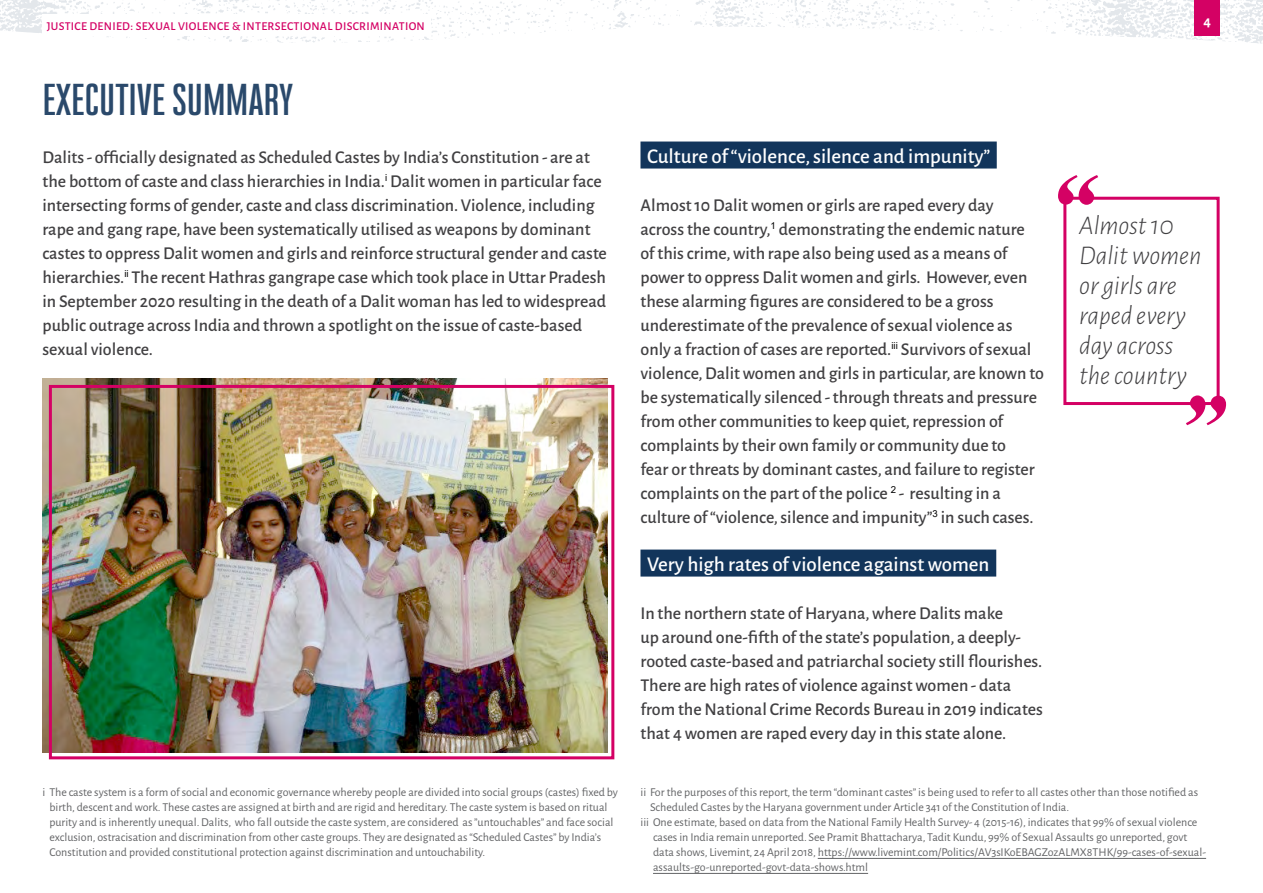
<style>
.page{position:relative;width:1263px;height:893px;background:#fff}
.page>*{position:absolute;margin:0;border:0;box-sizing:border-box;transform-origin:0 0}
.TOC_Header_01{font:700 39px "Bw Stretch";letter-spacing:.01em;color:#2a496b}
.t1{font:italic 300 27px/30px "Alegreya Sans";color:#414042}
.t2{font:500 21px "Alegreya Sans";color:#fff}
.t3{font:500 18px/24px "Alegreya Sans";color:#414042}
.t4{font:700 15px "Alegreya Sans";color:#fff}
.FOOTNOTE{font:12px/15px "Alegreya Sans";color:#636466}
.t5{font:500 12px "Alegreya Sans";letter-spacing:.025em;color:#d40164}
</style>
<div class="page">
<img style="left:0;top:0;width:1263px;height:44px">
<img style="left:43px;top:379px;width:565px;height:374px">
<hr style="left:818px;top:858px;width:388px;height:1px;background:#636466">
<hr style="left:653px;top:873px;width:215px;height:1px;background:#636466">
<div style="left:49px;top:385px;width:565px;height:374px;border:3px solid #d40164"></div>
<div style="left:1063px;top:197px;width:156px;height:208px;border:3px solid #d40164"></div>
<svg style="left:1058px;top:175px;width:40px;height:30px"></svg>
<svg style="left:1186px;top:395px;width:40px;height:30px"></svg>
<div style="left:640px;top:142px;width:357px;height:27px;background:#12355b"></div>
<div style="left:640px;top:550px;width:356px;height:27px;background:#12355b"></div>
<div style="left:1194px;top:0;width:26px;height:36px;background:#d40164"></div>
<div style="left:43px;top:14px;width:388px;height:22px;background:#fff"></div>
<p class="t5" style="left:47px;top:17px;width:380px">JUSTICE DENIED: SEXUAL VIOLENCE &amp; INTERSECTIONAL DISCRIMINATION</p>
<p class="t4" style="left:1203px;top:10px;width:9px">4</p>
<p class="TOC_Header_01" style="left:43px;top:74px;width:252px">EXECUTIVE SUMMARY</p>
<p class="t3" style="left:43px;top:144px;width:566px">Dalits - officially designated as Scheduled Castes by India’s Constitution - are at the bottom of caste and class hierarchies in India.<sup>i</sup> Dalit women in particular face intersecting forms of gender, caste and class discrimination. Violence, including rape and gang rape, have been systematically utilised as weapons by dominant castes to oppress Dalit women and girls and reinforce structural gender and caste hierarchies.<sup>ii</sup> The recent Hathras gangrape case which took place in Uttar Pradesh in September 2020 resulting in the death of a Dalit woman has led to widespread public outrage across India and thrown a spotlight on the issue of caste-based sexual violence.</p>
<p class="t2" style="left:647px;top:141px;width:345px">Culture of “violence, silence and impunity”</p>
<p class="t3" style="left:640px;top:192px;width:405px">Almost 10 Dalit women or girls are raped every day<br>across the country,<sup>1</sup> demonstrating the endemic nature<br>of this crime, with rape also being used as a means of power to oppress Dalit women and girls. However, even these alarming figures are considered to be a gross underestimate of the prevalence of sexual violence as only a fraction of cases are reported.<sup>iii</sup> Survivors of sexual violence, Dalit women and girls in particular, are known to be systematically silenced - through threats and pressure from other communities to keep quiet, repression of complaints by their own family or community due to<br>fear or threats by dominant castes, and failure to register complaints on the part of the police <sup>2</sup> - resulting in a culture of “violence, silence and impunity”<sup>3</sup> in such cases.</p>
<p class="t2" style="left:647px;top:549px;width:344px">Very high rates of violence against women</p>
<p class="t3" style="left:640px;top:600px;width:404px">In the northern state of Haryana, where Dalits make<br>up around one-fifth of the state’s population, a deeply&shy;rooted caste-based and patriarchal society still flourishes.<br>There are high rates of violence against women - data from the National Crime Records Bureau in 2019 indicates that 4 women are raped every day in this state alone.</p>
<p class="t1" style="left:1079px;top:210px;width:124px">Almost 10<br>Dalit women or girls are raped every day across the country</p>
<p class="FOOTNOTE" style="left:49px;top:784px;width:570px;text-indent:-7px">i The caste system is a form of social and economic governance whereby people are divided into social groups (castes) fixed by birth, descent and work. These castes are assigned at birth and are rigid and hereditary. The caste system is based on ritual purity and is inherently unequal. Dalits, who fall outside the caste system, are considered as ”untouchables” and face social exclusion, ostracisation and discrimination from other caste groups. They are designated as “Scheduled Castes” by India’s Constitution and provided constitutional protection against discrimination and untouchability.</p>
<p class="FOOTNOTE" style="left:650px;top:784px;width:549px;text-indent:-10px">ii For the purposes of this report, the term “dominant castes” is being used to refer to all castes other than those notified as<br>Scheduled Castes by the Haryana government under Article 341 of the Constitution of India.</p>
<p class="FOOTNOTE" style="left:653px;top:814px;width:555px;text-indent:-13px">iii One estimate, based on data from the National Family Health Survey- 4 (2015-16), indicates that 99% of sexual violence cases in India remain unreported. See Pramit Bhattacharya, Tadit Kundu, 99% of Sexual Assaults go unreported, govt data shows, Livemint, 24 April 2018, https://www.livemint.com/Politics/AV3sIKoEBAGZozALMX8THK/99-cases-of-sexual&shy;assaults-go-unreported-govt-data-shows.html</p>
</div>
